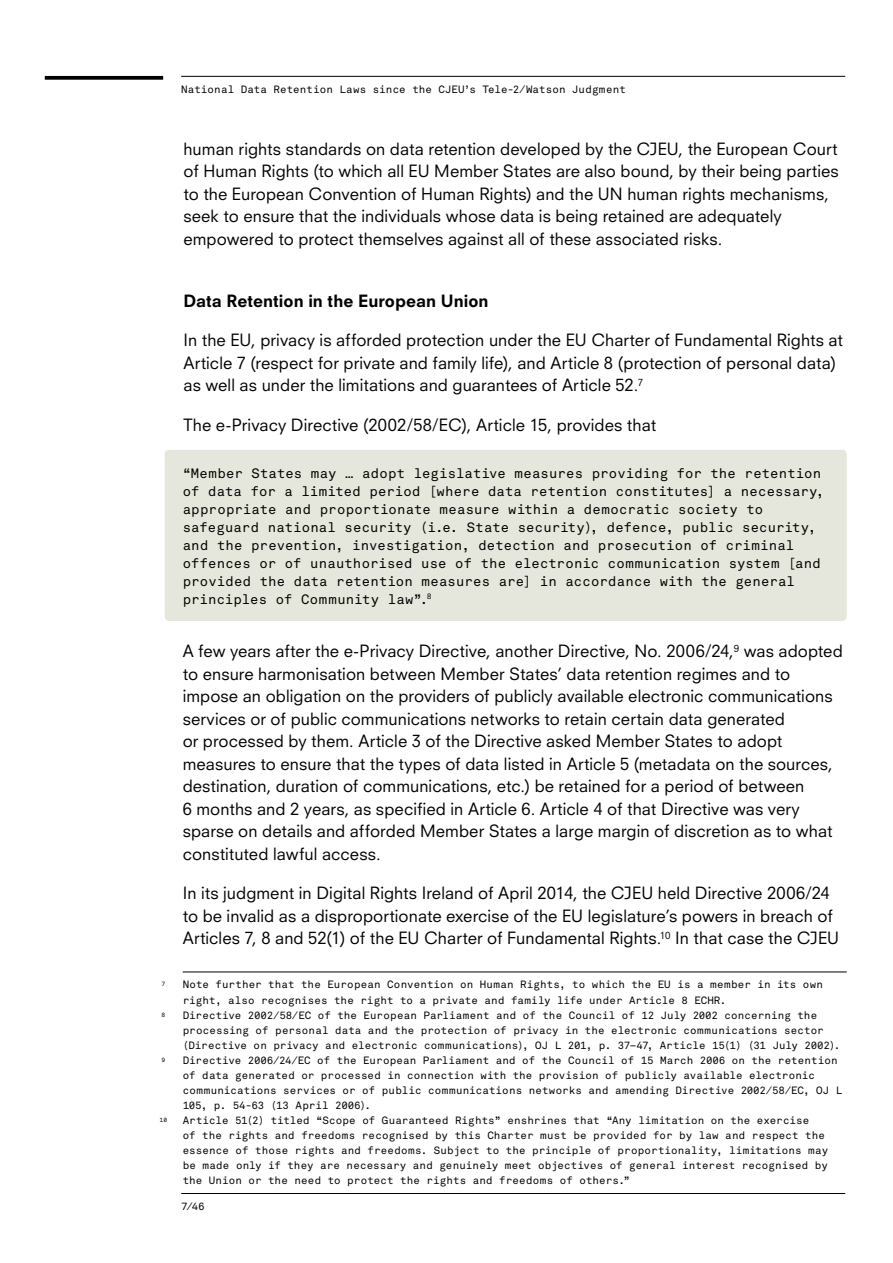
<style>
.page{position:relative;width:893px;height:1263px;background:#fff}
.page>*{position:absolute;margin:0;border:0;box-sizing:border-box;transform-origin:0 0}
.t1{font:16.5px/22.5px "Neuzeit SLT Std";letter-spacing:.005em;color:#000}
.t2{font:800 16.5px "Neuzeit SLT Std";color:#000}
.t3{font:13.5px/18px "Akkurat Mono";letter-spacing:.01em;color:#000}
.t4{font:10.5px/15px "Akkurat Mono";letter-spacing:.015em;color:#000}
.t5{font:6.15px "Akkurat Mono";color:#000}
</style>
<div class="page">
<svg style="left:45px;top:76px;width:118px;height:4px"></svg>
<hr style="left:181px;top:76px;width:664px;height:1px;background:#000">
<hr style="left:181px;top:1193px;width:664px;height:1px;background:#000">
<div style="left:165px;top:450px;width:682px;height:171px;background:#e6e7dc;border-radius:4px"></div>
<hr style="left:183px;top:971px;width:664px;height:1px;background:#000">
<p class="t4" style="left:181px;top:82px;width:446px">National Data Retention Laws since the CJEU’s Tele-2/Watson Judgment</p>
<p class="t1" style="left:183px;top:137px;width:657px">human rights standards on data retention developed by the CJEU, the European Court of Human Rights (to which all EU Member States are also bound, by their being parties to the European Convention of Human Rights) and the UN human rights mechanisms, seek to ensure that the individuals whose data is being retained are adequately empowered to protect themselves against all of these associated risks.</p>
<p class="t5" style="left:161px;top:981px;width:5px">7</p>
<p class="t5" style="left:161px;top:1011px;width:5px">8</p>
<p class="t5" style="left:161px;top:1056px;width:5px">9</p>
<p class="t5" style="left:160px;top:1116px;width:9px">10</p>
<p class="t2" style="left:183px;top:291px;width:307px">Data Retention in the European Union</p>
<p class="t1" style="left:183px;top:329px;width:661px">In the EU, privacy is afforded protection under the EU Charter of Fundamental Rights at<br>Article 7 (respect for private and family life), and Article 8 (protection of personal data) as well as under the limitations and guarantees of Article 52.<sup>7</sup></p>
<p class="t1" style="left:183px;top:413px;width:474px">The e-Privacy Directive (2002/58/EC), Article 15, provides that</p>
<p class="t3" style="left:183px;top:464px;width:643px">“Member States may … adopt legislative measures providing for the retention of data for a limited period [where data retention constitutes] a necessary, appropriate and proportionate measure within a democratic society to safeguard national security (i.e. State security), defence, public security, and the prevention, investigation, detection and prosecution of criminal offences or of unauthorised use of the electronic communication system [and provided the data retention measures are] in accordance with the general principles of Community law”.<sup>8</sup></p>
<p class="t1" style="left:183px;top:640px;width:662px">A few years after the e-Privacy Directive, another Directive, No. 2006/24,<sup>9</sup> was adopted to ensure harmonisation between Member States’ data retention regimes and to impose an obligation on the providers of publicly available electronic communications services or of public communications networks to retain certain data generated<br>or processed by them. Article 3 of the Directive asked Member States to adopt measures to ensure that the types of data listed in Article 5 (metadata on the sources, destination, duration of communications, etc.) be retained for a period of between<br>6 months and 2 years, as specified in Article 6. Article 4 of that Directive was very sparse on details and afforded Member States a large margin of discretion as to what constituted lawful access.</p>
<p class="t1" style="left:183px;top:882px;width:658px">In its judgment in Digital Rights Ireland of April 2014, the CJEU held Directive 2006/24 to be invalid as a disproportionate exercise of the EU legislature’s powers in breach of<br>Articles 7, 8 and 52(1) of the EU Charter of Fundamental Rights.<sup>10</sup> In that case the CJEU</p>
<p class="t4" style="left:183px;top:977px;width:661px">Note further that the European Convention on Human Rights, to which the EU is a member in its own right, also recognises the right to a private and family life under Article 8 ECHR.<br>Directive 2002/58/EC of the European Parliament and of the Council of 12 July 2002 concerning the processing of personal data and the protection of privacy in the electronic communications sector (Directive on privacy and electronic communications), OJ L 201, p. 37–47, Article 15(1) (31 July 2002).<br>Directive 2006/24/EC of the European Parliament and of the Council of 15 March 2006 on the retention of data generated or processed in connection with the provision of publicly available electronic communications services or of public communications networks and amending Directive 2002/58/EC, OJ L 105, p. 54-63 (13 April 2006).<br>Article 51(2) titled “Scope of Guaranteed Rights” enshrines that “Any limitation on the exercise<br>of the rights and freedoms recognised by this Charter must be provided for by law and respect the essence of those rights and freedoms. Subject to the principle of proportionality, limitations may be made only if they are necessary and genuinely meet objectives of general interest recognised by the Union or the need to protect the rights and freedoms of others.”</p>
<p class="t4" style="left:181px;top:1199px;width:25px">7/46</p>
</div>
